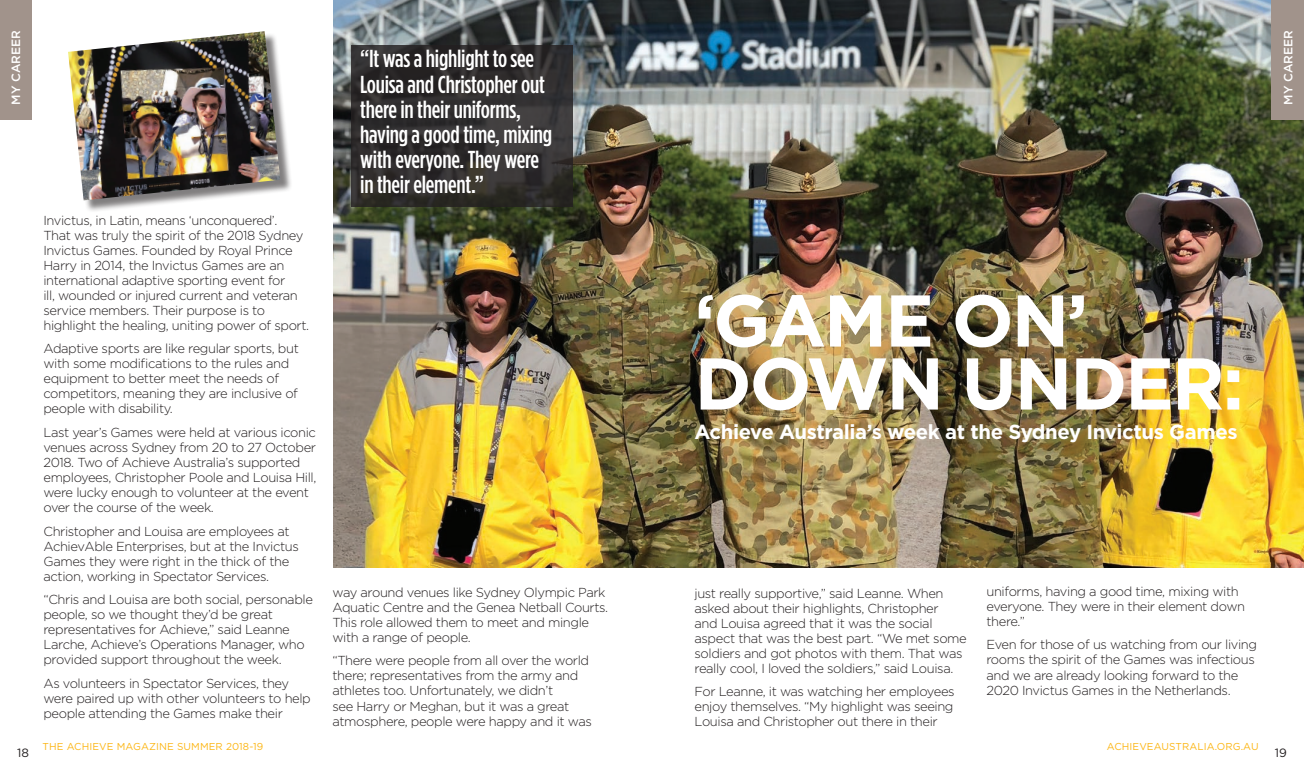
<style>
.page{position:relative;width:1304px;height:780px;background:#fff}
.page>*{position:absolute;margin:0;border:0;box-sizing:border-box;transform-origin:0 0}
.t1{font:700 73.1px/62.9px "Gotham";letter-spacing:-.03em;color:#fff}
.t2{font:500 24.5px/25px "Gotham Condensed";letter-spacing:-.01em;color:#fff}
.t3{font:700 20.3px "Gotham";letter-spacing:-.02em;color:#fff}
.t4{font:300 13px/15px "Gotham";letter-spacing:-.03em;color:#231f20}
.t5{font:500 12px "Gotham";color:#fff}
.t6{font:12px "Gotham";color:#231f20}
.t7{font:10px "Gotham";letter-spacing:.01em;color:#fcb615}
</style>
<div class="page">
<img style="left:333px;top:0;width:971px;height:567px">
<div style="left:70px;top:33px;width:222px;height:179px;background:#231f20;opacity:.57"></div>
<img style="left:68px;top:31px;width:212px;height:169px">
<svg style="left:351px;top:45px;width:222px;height:162px;background:#302e2e"></svg>
<div style="left:0;top:0;width:31px;height:119px;background:#a1938b"></div>
<div style="left:1271px;top:0;width:33px;height:119px;background:#a1938b"></div>
<p class="t5" style="left:9px;top:105px;width:76px;rotate:-90deg">MY CAREER</p>
<p class="t5" style="left:1281px;top:105px;width:76px;rotate:-90deg">MY CAREER</p>
<h2 class="t2" style="left:360px;top:46px;width:194px">“It was a highlight to see<br>Louisa and Christopher out there in their uniforms, having a good time, mixing with everyone. They were in their element.”</h2>
<p class="t4" style="left:43px;top:212px;width:267px">Invictus, in Latin, means ‘unconquered’.<br>That was truly the spirit of the 2018 Sydney Invictus Games. Founded by Royal Prince Harry in 2014, the Invictus Games are an international adaptive sporting event for<br>ill, wounded or injured current and veteran service members. Their purpose is to highlight the healing, uniting power of sport.</p>
<p class="t4" style="left:43px;top:341px;width:257px">Adaptive sports are like regular sports, but with some modifications to the rules and equipment to better meet the needs of competitors, meaning they are inclusive of people with disability.</p>
<p class="t4" style="left:43px;top:424px;width:274px">Last year’s Games were held at various iconic venues across Sydney from 20 to 27 October 2018. Two of Achieve Australia’s supported employees, Christopher Poole and Louisa Hill, were lucky enough to volunteer at the event over the course of the week.</p>
<p class="t4" style="left:43px;top:523px;width:257px">Christopher and Louisa are employees at AchievAble Enterprises, but at the Invictus Games they were right in the thick of the action, working in Spectator Services.</p>
<p class="t4" style="left:43px;top:592px;width:271px">“Chris and Louisa are both social, personable people, so we thought they’d be great representatives for Achieve,” said Leanne Larche, Achieve’s Operations Manager, who provided support throughout the week.</p>
<p class="t4" style="left:43px;top:675px;width:269px">As volunteers in Spectator Services, they were paired up with other volunteers to help people attending the Games make their</p>
<p class="t4" style="left:332px;top:584px;width:277px">way around venues like Sydney Olympic Park Aquatic Centre and the Genea Netball Courts.<br>This role allowed them to meet and mingle with a range of people.</p>
<p class="t4" style="left:332px;top:653px;width:261px">“There were people from all over the world there; representatives from the army and athletes too. Unfortunately, we didn’t<br>see Harry or Meghan, but it was a great atmosphere, people were happy and it was</p>
<h1 class="t1" style="left:694px;top:289px;width:551px">‘GAME ON’<br>DOWN UNDER:</h1>
<h3 class="t3" style="left:694px;top:418px;width:545px">Achieve Australia’s week at the Sydney Invictus Games</h3>
<p class="t4" style="left:694px;top:585px;width:274px">just really supportive,” said Leanne. When asked about their highlights, Christopher<br>and Louisa agreed that it was the social aspect that was the best part. “We met some soldiers and got photos with them. That was really cool, I loved the soldiers,” said Louisa.</p>
<p class="t4" style="left:694px;top:684px;width:262px;text-align:justify">For Leanne, it was watching her employees enjoy themselves. “My highlight was seeing Louisa and Christopher out there in their</p>
<p class="t4" style="left:986px;top:583px;width:260px">uniforms, having a good time, mixing with everyone. They were in their element down there.”</p>
<p class="t4" style="left:986px;top:637px;width:272px">Even for those of us watching from our living rooms the spirit of the Games was infectious and we are already looking forward to the 2020 Invictus Games in the Netherlands.</p>
<p class="t7" style="left:43px;top:740px;width:222px">THE ACHIEVE MAGAZINE SUMMER 2018-19</p>
<p class="t7" style="left:1107px;top:740px;width:153px">ACHIEVEAUSTRALIA.ORG.AU</p>
<p class="t6" style="left:17px;top:745px;width:13px">18</p>
<p class="t6" style="left:1275px;top:745px;width:14px">19</p>
</div>
